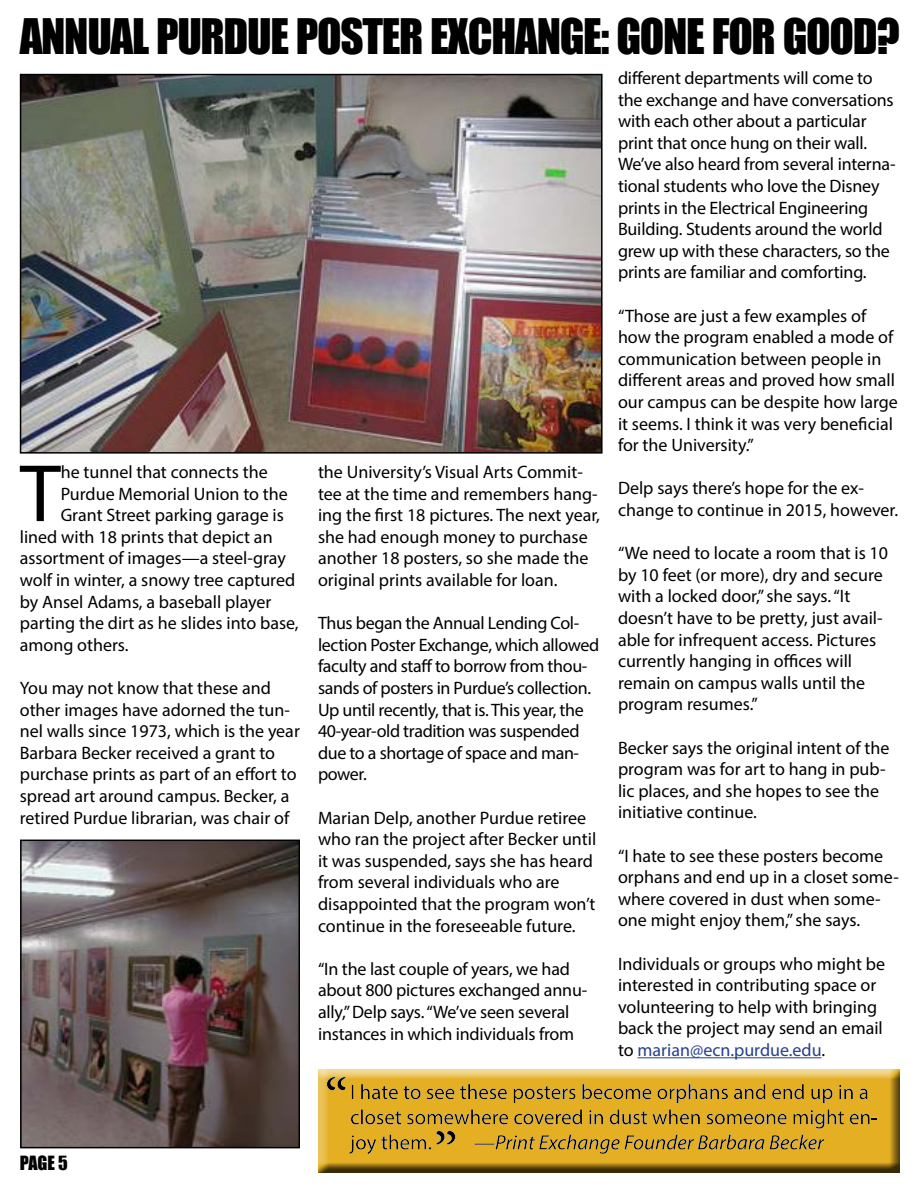
<style>
.page{position:relative;width:918px;height:1188px;background:#fff}
.page>*{position:absolute;margin:0;border:0;box-sizing:border-box;transform-origin:0 0}
.t1{font:82.05px "Myriad Pro";color:#000}
.t2{font:45px "Impact";letter-spacing:-.03em;color:#000}
.t3{font:18px/21.6px "Myriad Pro";color:#000}
.t4{font:18px/21.6px "Myriad Pro";letter-spacing:-.02em;color:#000}
.t5{font:18px "Impact";color:#000}
.s1{color:#25408f}
</style>
<div class="page">
<img style="left:23px;top:843px;width:274px;height:302px">
<div style="left:20px;top:840px;width:280px;height:308px;border:2px solid #000"></div>
<hr style="left:638px;top:1057px;width:184px;height:1px;background:#25408f">
<img style="left:23px;top:77px;width:577px;height:374px">
<div style="left:20px;top:74px;width:583px;height:380px;border:2px solid #000"></div>
<div style="left:309px;top:1062px;width:602px;height:122px;background:#000;opacity:.75"></div>
<h2 class="t2" style="left:20px;top:1px;width:882px">ANNUAL PURDUE POSTER EXCHANGE: GONE FOR GOOD?</h2>
<p class="t3" style="left:618px;top:67px;width:279px">different departments will come to the exchange and have conversations with each other about a particular print that once hung on their wall.<br>We’ve also heard from several interna&shy;tional students who love the Disney prints in the Electrical Engineering Building. Students around the world grew up with these characters, so the prints are familiar and comforting.</p>
<p class="t3" style="left:618px;top:304px;width:281px">“Those are just a few examples of how the program enabled a mode of communication between people in different areas and proved how small our campus can be despite how large it seems. I think it was very beneficial for the University.”</p>
<p class="t3" style="left:618px;top:477px;width:282px">Delp says there’s hope for the ex&shy;change to continue in 2015, however.</p>
<p class="t3" style="left:618px;top:542px;width:272px">“We need to locate a room that is 10 by 10 feet (or more), dry and secure with a locked door,” she says. “It doesn’t have to be pretty, just avail&shy;able for infrequent access. Pictures currently hanging in offices will remain on campus walls until the program resumes.”</p>
<p class="t3" style="left:618px;top:736px;width:273px">Becker says the original intent of the program was for art to hang in pub&shy;lic places, and she hopes to see the initiative continue.</p>
<p class="t3" style="left:618px;top:844px;width:282px">“I hate to see these posters become orphans and end up in a closet some&shy;where covered in dust when some&shy;one might enjoy them,” she says.</p>
<p class="t3" style="left:618px;top:952px;width:269px">Individuals or groups who might be interested in contributing space or volunteering to help with bringing back the project may send an email to <span class="s1">marian@ecn.purdue.edu</span>.</p>
<h1 class="t1" style="left:20px;top:443px;width:42px">T</h1>
<p class="t3" style="left:61px;top:461px;width:209px">he tunnel that connects the</p>
<p class="t3" style="left:318px;top:461px;width:284px">the University’s Visual Arts Commit&shy;tee at the time and remembers hang&shy;ing the first 18 pictures. The next year, she had enough money to purchase another 18 posters, so she made the original prints available for loan.</p>
<p class="t4" style="left:318px;top:612px;width:283px">Thus began the Annual Lending Col&shy;lection Poster Exchange, which allowed faculty and staff to borrow from thou&shy;sands of posters in Purdue’s collection.<br>Up until recently, that is. This year, the 40-year-old tradition was suspended due to a shortage of space and man&shy;power.</p>
<p class="t3" style="left:318px;top:806px;width:280px">Marian Delp, another Purdue retiree who ran the project after Becker until it was suspended, says she has heard from several individuals who are disappointed that the program won’t continue in the foreseeable future.</p>
<p class="t3" style="left:318px;top:958px;width:271px">“In the last couple of years, we had about 800 pictures exchanged annu&shy;ally,” Delp says. “We’ve seen several instances in which individuals from</p>
<p class="t3" style="left:61px;top:482px;width:229px">Purdue Memorial Union to the</p>
<p class="t3" style="left:61px;top:504px;width:225px">Grant Street parking garage is</p>
<p class="t3" style="left:20px;top:526px;width:254px">lined with 18 prints that depict an</p>
<p class="t3" style="left:20px;top:547px;width:268px">assortment of images—a steel-gray</p>
<p class="t3" style="left:20px;top:569px;width:277px">wolf in winter, a snowy tree captured</p>
<p class="t3" style="left:20px;top:590px;width:253px">by Ansel Adams, a baseball player</p>
<p class="t3" style="left:20px;top:612px;width:280px">parting the dirt as he slides into base,</p>
<p class="t3" style="left:20px;top:634px;width:110px">among others.</p>
<p class="t3" style="left:20px;top:677px;width:282px">You may not know that these and other images have adorned the tun&shy;nel walls since 1973, which is the year Barbara Becker received a grant to purchase prints as part of an effort to spread art around campus. Becker, a retired Purdue librarian, was chair of</p>
<p class="t5" style="left:20px;top:1149px;width:49px">PAGE 5</p>
</div>
